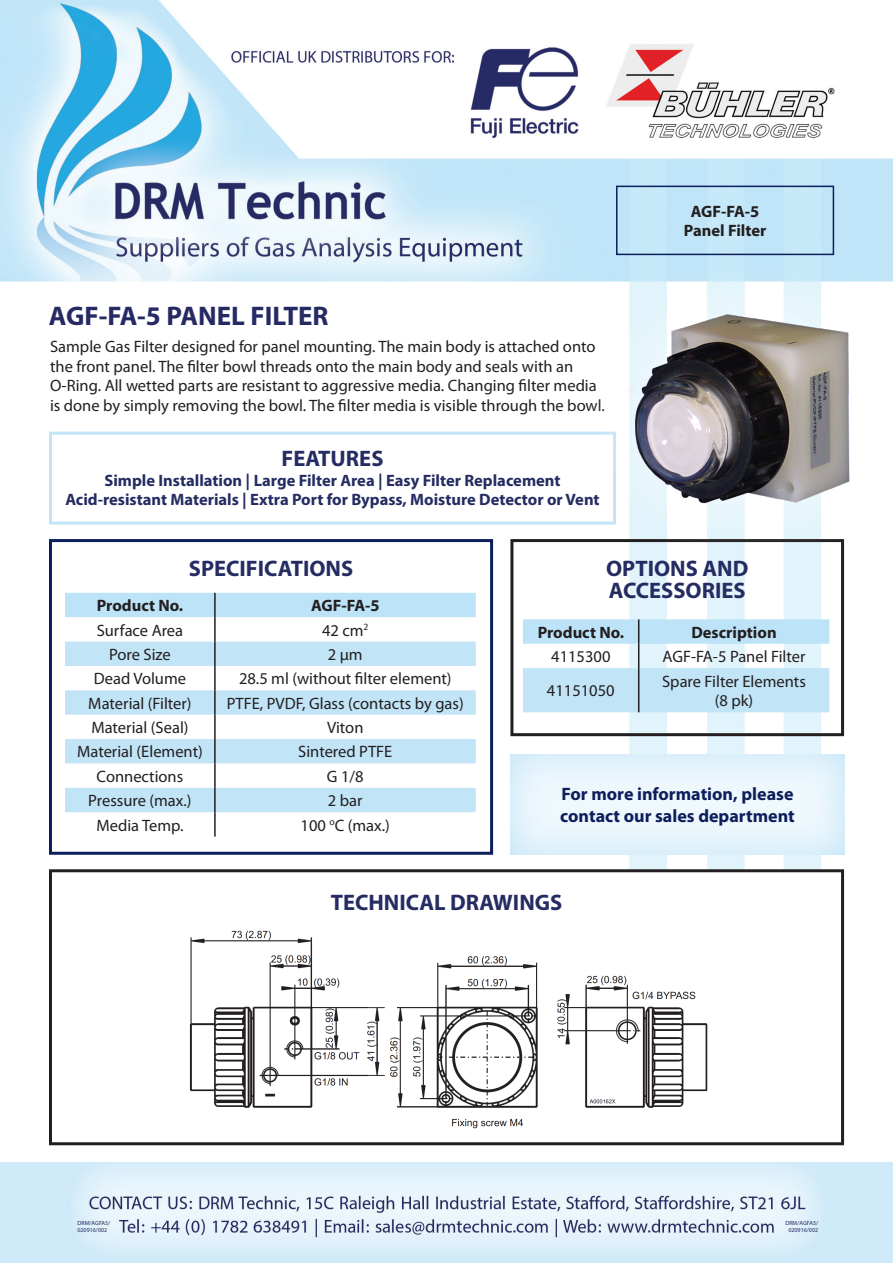
<style>
.page{position:relative;width:893px;height:1263px;background:#fff}
.page>*{position:absolute;margin:0;border:0;box-sizing:border-box;transform-origin:0 0}
.t1{font:700 27px "Myriad Pro";color:#252a63}
.t2{font:700 22.5px "Myriad Pro";color:#252c62}
.t3{font:700 18px "Myriad Pro";color:#0d1e5c}
.t4{font:16.5px/19.8px "Myriad Pro";color:#231f20}
.t5{font:700 16.5px "Myriad Pro";color:#252c62}
.t6{font:700 16.5px "Myriad Pro";color:#231f20}
.t7{font:6px/7.2px "Myriad Pro";color:#232c61}
</style>
<div class="page">
<img style="left:0;top:0;width:893px;height:1263px">
<div style="left:50px;top:433px;width:564px;height:90px;background:#fff"></div>
<div style="left:49px;top:432px;width:567px;height:92px;border:3px solid #c1e4f7"></div>
<div style="left:49px;top:539px;width:444px;height:316px;border:3px solid #0d1e5c"></div>
<div style="left:65px;top:593px;width:411px;height:24px;background:#bce3f7"></div>
<svg style="left:65px;top:641px;width:411px;height:171px;fill:#c1e4f7"></svg>
<hr style="left:214px;top:593px;width:2px;height:24px;background:#231f20">
<hr style="left:214px;top:617px;width:2px;height:24px;background:#231f20">
<hr style="left:214px;top:641px;width:2px;height:25px;background:#231f20">
<hr style="left:214px;top:666px;width:2px;height:24px;background:#231f20">
<hr style="left:214px;top:690px;width:2px;height:25px;background:#231f20">
<hr style="left:214px;top:715px;width:2px;height:24px;background:#231f20">
<hr style="left:214px;top:739px;width:2px;height:24px;background:#231f20">
<hr style="left:214px;top:763px;width:2px;height:25px;background:#231f20">
<hr style="left:214px;top:788px;width:2px;height:24px;background:#231f20">
<hr style="left:214px;top:812px;width:2px;height:24px;background:#231f20">
<div style="left:510px;top:539px;width:334px;height:197px;border:3px solid #231f20"></div>
<svg style="left:523px;top:619px;width:306px;height:93px"></svg>
<hr style="left:638px;top:668px;width:1px;height:44px;background:#231f20">
<div style="left:50px;top:871px;width:792px;height:273px;background:#fff"></div>
<div style="left:49px;top:869px;width:795px;height:276px;border:3px solid #231f20"></div>
<div style="left:509px;top:752px;width:336px;height:103px;background:#fff;opacity:.75"></div>
<div style="left:574px;top:254px;width:319px;height:307px;background:#fff;opacity:.75"></div>
<img style="left:625px;top:308px;width:235px;height:200px">
<img style="left:189px;top:930px;width:519px;height:199px">
<div style="left:616px;top:186px;width:218px;height:69px;border:2px solid #0d1e5c"></div>
<p class="t1" style="left:49px;top:299px;width:281px">AGF-FA-5 PANEL FILTER</p>
<p class="t4" style="left:50px;top:336px;width:556px">Sample Gas Filter designed for panel mounting. The main body is attached onto the front panel. The filter bowl threads onto the main body and seals with an O-Ring. All wetted parts are resistant to aggressive media. Changing filter media is done by simply removing the bowl. The filter media is visible through the bowl.</p>
<p class="t2" style="left:282px;top:444px;width:103px">FEATURES</p>
<p class="t5" style="left:104px;top:469px;width:458px">Simple Installation | Large Filter Area | Easy Filter Replacement</p>
<p class="t5" style="left:65px;top:489px;width:536px">Acid-resistant Materials | Extra Port for Bypass, Moisture Detector or Vent</p>
<p class="t6" style="left:691px;top:200px;width:70px">AGF-FA-5</p>
<p class="t6" style="left:684px;top:220px;width:84px">Panel Filter</p>
<p class="t2" style="left:189px;top:554px;width:166px">SPECIFICATIONS</p>
<p class="t6" style="left:97px;top:595px;width:88px">Product No.</p>
<p class="t6" style="left:311px;top:595px;width:70px">AGF-FA-5</p>
<p class="t4" style="left:97px;top:620px;width:88px">Surface Area</p>
<p class="t4" style="left:322px;top:620px;width:48px">42 cm<sup>2</sup></p>
<p class="t4" style="left:109px;top:644px;width:63px">Pore Size</p>
<p class="t4" style="left:328px;top:644px;width:36px">2 µm</p>
<p class="t4" style="left:94px;top:669px;width:94px">Dead Volume</p>
<p class="t4" style="left:239px;top:669px;width:214px">28.5 ml (without filter element)</p>
<p class="t4" style="left:88px;top:693px;width:105px">Material (Filter)</p>
<p class="t4" style="left:227px;top:693px;width:238px">PTFE, PVDF, Glass (contacts by gas)</p>
<p class="t4" style="left:91px;top:717px;width:99px">Material (Seal)</p>
<p class="t4" style="left:327px;top:717px;width:38px">Viton</p>
<p class="t4" style="left:77px;top:742px;width:127px">Material (Element)</p>
<p class="t4" style="left:298px;top:742px;width:96px">Sintered PTFE</p>
<p class="t4" style="left:97px;top:766px;width:88px">Connections</p>
<p class="t4" style="left:327px;top:766px;width:38px">G 1/8</p>
<p class="t4" style="left:88px;top:790px;width:105px">Pressure (max.)</p>
<p class="t4" style="left:328px;top:790px;width:36px">2 bar</p>
<p class="t4" style="left:96px;top:815px;width:89px">Media Temp.</p>
<p class="t4" style="left:301px;top:815px;width:91px">100 <sup>o</sup>C (max.)</p>
<p class="t2" style="left:606px;top:554px;width:144px">OPTIONS AND</p>
<p class="t2" style="left:609px;top:576px;width:138px">ACCESSORIES</p>
<p class="t6" style="left:538px;top:621px;width:88px">Product No.</p>
<p class="t6" style="left:691px;top:621px;width:87px">Description</p>
<p class="t4" style="left:551px;top:646px;width:61px">4115300</p>
<p class="t4" style="left:663px;top:646px;width:144px">AGF-FA-5 Panel Filter</p>
<p class="t4" style="left:547px;top:681px;width:69px">41151050</p>
<p class="t4" style="left:662px;top:671px;width:145px">Spare Filter Elements</p>
<p class="t4" style="left:715px;top:691px;width:40px">(8 pk)</p>
<p class="t3" style="left:562px;top:782px;width:233px">For more information, please</p>
<p class="t3" style="left:560px;top:804px;width:236px">contact our sales department</p>
<p class="t2" style="left:331px;top:888px;width:233px">TECHNICAL DRAWINGS</p>
<p class="t7" style="left:77px;top:1219px;width:34px">DRM/AGFA5/<br>020916/002</p>
<p class="t7" style="left:785px;top:1219px;width:34px;text-align:center">DRM/AGFA5/<br>020916/002</p>
</div>
